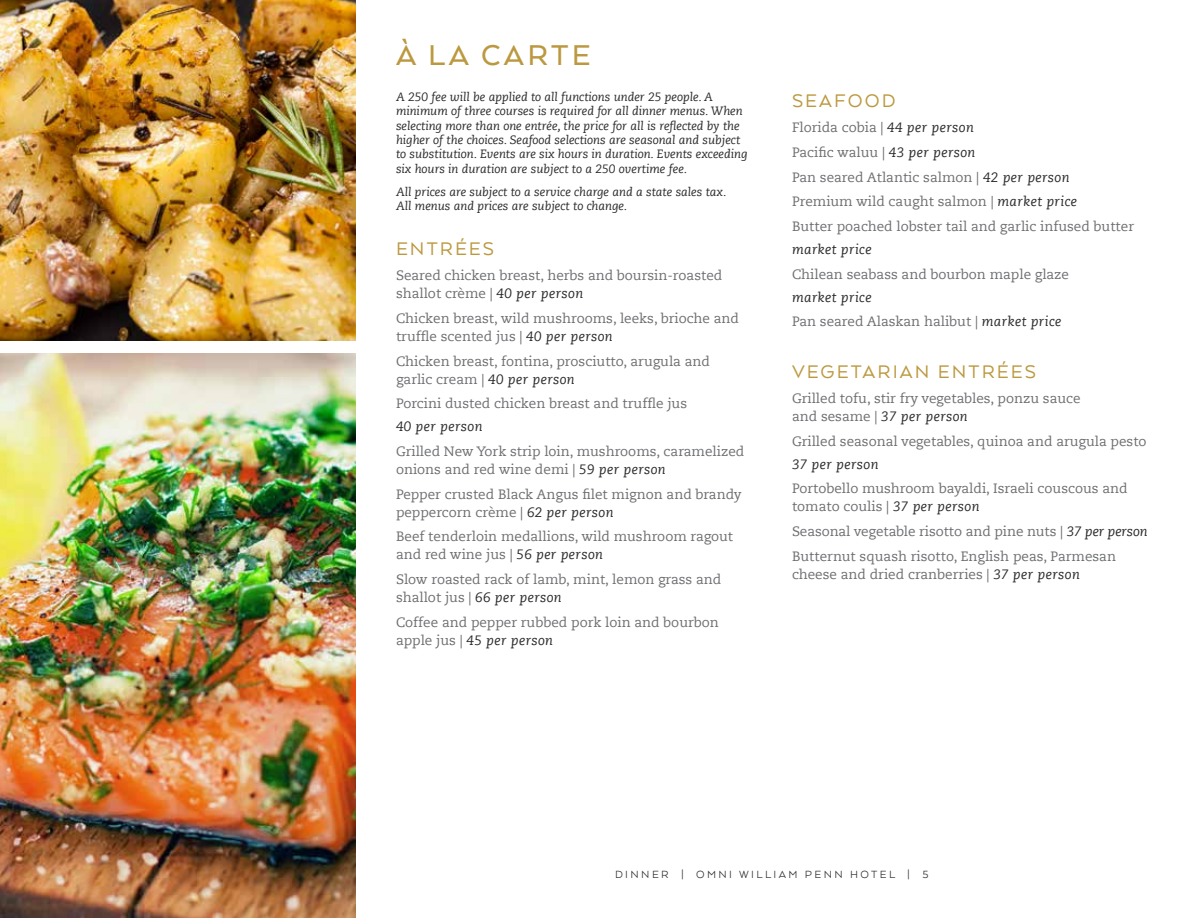
<style>
.page{position:relative;width:1188px;height:918px;background:#fff}
.page>*{position:absolute;margin:0;border:0;box-sizing:border-box;transform-origin:0 0}
.t1{font:500 33px "Arquitecta";letter-spacing:.1em;color:#bc9940}
.t2{font:21px "Arquitecta";letter-spacing:.1em;color:#bc9940}
.t3{font:13.5px/18px "Caecilia Com 55 Roman";color:#6d6e71}
.t4{font:italic 13.5px "Caecilia Com 56";letter-spacing:.03em;color:#292829}
.t5{font:italic 12px/14.4px "Caecilia Com 56";color:#292829}
.t6{font:12px "Arquitecta";letter-spacing:.2em;color:#292829}
.s1{font-family:"Caecilia Com 56";font-style:italic;color:#292829}
.s2{font-family:"Caecilia Com 55 Roman";font-style:normal;color:#6d6e71}
</style>
<div class="page">
<img style="left:0;top:353px;width:356px;height:565px">
<img style="left:0;top:0;width:356px;height:340px">
<h1 class="t1" style="left:396px;top:35px;width:196px">À LA CARTE</h1>
<p class="t5" style="left:396px;top:89px;width:353px">A 250 fee will be applied to all functions under 25 people. A minimum of three courses is required for all dinner menus. When selecting more than one entrée, the price for all is reflected by the higher of the choices. Seafood selections are seasonal and subject to substitution. Events are six hours in duration. Events exceeding six hours in duration are subject to a 250 overtime fee.</p>
<p class="t5" style="left:396px;top:184px;width:332px">All prices are subject to a service charge and a state sales tax.<br>All menus and prices are subject to change.</p>
<h2 class="t2" style="left:396px;top:236px;width:100px">ENTRÉES</h2>
<p class="t3" style="left:396px;top:266px;width:328px">Seared chicken breast, herbs and boursin-roasted shallot crème | <span class="s1">40 per person</span></p>
<p class="t3" style="left:396px;top:309px;width:345px">Chicken breast, wild mushrooms, leeks, brioche and truffle scented jus | <span class="s1">40 per person</span></p>
<p class="t3" style="left:396px;top:352px;width:316px">Chicken breast, fontina, prosciutto, arugula and garlic cream | <span class="s1">40 per person</span></p>
<p class="t3" style="left:396px;top:394px;width:293px">Porcini dusted chicken breast and truffle jus</p>
<p class="t4" style="left:396px;top:418px;width:88px">40 per person</p>
<p class="t3" style="left:396px;top:442px;width:350px">Grilled New York strip loin, mushrooms, caramelized onions and red wine demi | <span class="s1">59 per person</span></p>
<p class="t3" style="left:396px;top:485px;width:347px">Pepper crusted Black Angus filet mignon and brandy peppercorn crème | <span class="s1">62 per person</span></p>
<p class="t3" style="left:396px;top:528px;width:339px">Beef tenderloin medallions, wild mushroom ragout and red wine jus | <span class="s1">56 per person</span></p>
<p class="t3" style="left:396px;top:570px;width:327px">Slow roasted rack of lamb, mint, lemon grass and shallot jus | <span class="s1">66 per person</span></p>
<p class="t3" style="left:396px;top:613px;width:324px">Coffee and pepper rubbed pork loin and bourbon</p>
<p class="t4" style="left:396px;top:632px;width:158px"><span class="s2">apple jus |</span> 45 per person</p>
<h2 class="t2" style="left:792px;top:88px;width:105px">SEAFOOD</h2>
<p class="t3" style="left:792px;top:115px;width:344px;line-height:24.8px">Florida cobia | <span class="s1">44 per person<br></span>Pacific waluu | <span class="s1">43 per person<br></span>Pan seared Atlantic salmon | <span class="s1">42 per person<br></span>Premium wild caught salmon | <span class="s1">market price<br></span>Butter poached lobster tail and garlic infused butter</p>
<p class="t4" style="left:792px;top:241px;width:81px">market price</p>
<p class="t3" style="left:792px;top:265px;width:279px">Chilean seabass and bourbon maple glaze</p>
<p class="t4" style="left:792px;top:288px;width:81px">market price</p>
<p class="t3" style="left:792px;top:313px;width:271px">Pan seared Alaskan halibut | <span class="s1">market price</span></p>
<h2 class="t2" style="left:792px;top:359px;width:246px">VEGETARIAN ENTRÉES</h2>
<p class="t3" style="left:792px;top:389px;width:290px">Grilled tofu, stir fry vegetables, ponzu sauce</p>
<p class="t4" style="left:792px;top:408px;width:177px"><span class="s2">and sesame |</span> 37 per person</p>
<p class="t3" style="left:792px;top:432px;width:356px">Grilled seasonal vegetables, quinoa and arugula pesto</p>
<p class="t4" style="left:792px;top:455px;width:88px">37 per person</p>
<p class="t3" style="left:792px;top:480px;width:337px">Portobello mushroom bayaldi, Israeli couscous and tomato coulis | <span class="s1">37 per person</span></p>
<p class="t3" style="left:792px;top:519px;width:357px;line-height:24.8px">Seasonal vegetable risotto and pine nuts | <span class="s1">37 per person<br></span>Butternut squash risotto, English peas, Parmesan</p>
<p class="t3" style="left:792px;top:565px;width:289px">cheese and dried cranberries | <span class="s1">37 per person</span></p>
<p class="t6" style="left:615px;top:866px;width:20px">DINNER</p>
<p class="t6" style="left:681px;top:866px;width:249px">| OMNI WILLIAM PENN HOTEL | 5</p>
</div>
